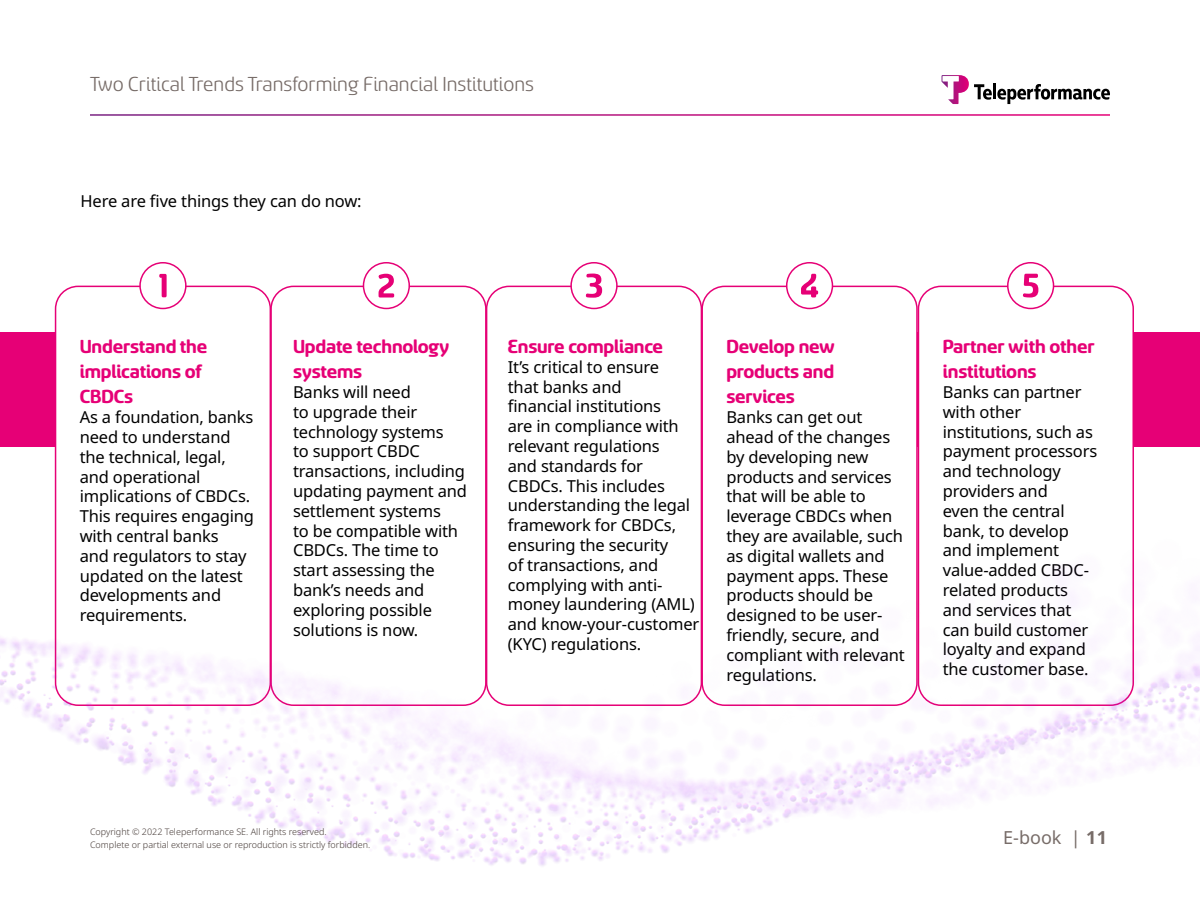
<style>
.page{position:relative;width:1200px;height:900px;background:#fff}
.page>*{position:absolute;margin:0;border:0;box-sizing:border-box;transform-origin:0 0}
.t1{font:22.5px "Sancoale Softened";color:#776c68}
.t2{font:700 21px/25.2px "Sancoale Softened";letter-spacing:-.01em;color:#e60076}
.t3{font:18px "Noto Sans";color:#776c68}
.t4{font:16.5px/19.8px "Noto Sans";letter-spacing:-.01em;color:#000}
.t5{font:300 9px/13.5px "Noto Sans";color:#453a36}
.s1{font-weight:700}
</style>
<div class="page">
<svg style="left:942px;top:75px;width:168px;height:29px"></svg>
<div style="left:0;top:332px;width:1200px;height:115px;background:#e60076"></div>
<div style="left:56px;top:286px;width:214px;height:419px;background:#fff;border-radius:23px"></div>
<div style="left:271px;top:286px;width:215px;height:419px;background:#fff;border-radius:23px"></div>
<div style="left:487px;top:286px;width:214px;height:419px;background:#fff;border-radius:23px"></div>
<div style="left:702px;top:286px;width:215px;height:419px;background:#fff;border-radius:23px"></div>
<div style="left:918px;top:286px;width:215px;height:419px;background:#fff;border-radius:23px"></div>
<div style="left:139px;top:262px;width:48px;height:47px;border:2px solid #e60076;border-radius:50%"></div>
<div style="left:363px;top:262px;width:47px;height:47px;border:2px solid #e60076;border-radius:50%"></div>
<svg style="left:378px;top:274px;width:16px;height:24px"></svg>
<div style="left:570px;top:262px;width:48px;height:47px;border:2px solid #e60076;border-radius:50%"></div>
<svg style="left:586px;top:274px;width:16px;height:24px"></svg>
<div style="left:786px;top:262px;width:47px;height:47px;border:2px solid #e60076;border-radius:50%"></div>
<svg style="left:801px;top:274px;width:17px;height:23px"></svg>
<div style="left:1007px;top:262px;width:47px;height:47px;border:2px solid #e60076;border-radius:50%"></div>
<svg style="left:1023px;top:274px;width:15px;height:24px"></svg>
<svg style="left:159px;top:274px;width:8px;height:23px"></svg>
<img style="left:0;top:454px;width:1200px;height:412px">
<h1 class="t1" style="left:90px;top:73px;width:446px">Two Critical Trends Transforming Financial Institutions</h1>
<p class="t4" style="left:81px;top:192px;width:283px">Here are five things they can do now:</p>
<p class="t2" style="left:80px;top:334px;width:129px">Understand the implications of<br>CBDCs</p>
<p class="t4" style="left:80px;top:408px;width:176px">As a foundation, banks need to understand the technical, legal, and operational implications of CBDCs.<br>This requires engaging with central banks<br>and regulators to stay updated on the latest developments and requirements.</p>
<p class="t2" style="left:293px;top:334px;width:158px">Update technology systems</p>
<p class="t4" style="left:293px;top:382px;width:176px">Banks will need<br>to upgrade their technology systems<br>to support CBDC transactions, including updating payment and settlement systems<br>to be compatible with<br>CBDCs. The time to start assessing the bank’s needs and exploring possible solutions is now.</p>
<p class="t2" style="left:508px;top:334px;width:157px">Ensure compliance</p>
<p class="t4" style="left:508px;top:357px;width:193px">It’s critical to ensure<br>that banks and<br>financial institutions<br>are in compliance with relevant regulations<br>and standards for<br>CBDCs. This includes understanding the legal framework for CBDCs, ensuring the security<br>of transactions, and complying with anti&shy;money laundering (AML) and know-your-customer (KYC) regulations.</p>
<p class="t2" style="left:726px;top:334px;width:110px;text-align:justify">Develop new products and services</p>
<p class="t4" style="left:726px;top:408px;width:180px">Banks can get out ahead of the changes by developing new products and services that will be able to leverage CBDCs when they are available, such as digital wallets and payment apps. These products should be designed to be user&shy;friendly, secure, and compliant with relevant regulations.</p>
<p class="t2" style="left:943px;top:334px;width:153px">Partner with other institutions</p>
<p class="t4" style="left:943px;top:382px;width:156px">Banks can partner with other institutions, such as payment processors and technology providers and<br>even the central bank, to develop and implement value-added CBDC&shy;related products and services that can build customer loyalty and expand the customer base.</p>
<p class="t5" style="left:90px;top:825px;width:282px">Copyright © 2022 Teleperformance SE. All rights reserved.<br>Complete or partial external use or reproduction is strictly forbidden.</p>
<p class="t3" style="left:1003px;top:825px;width:105px">E-book | <span class="s1">11</span></p>
</div>
